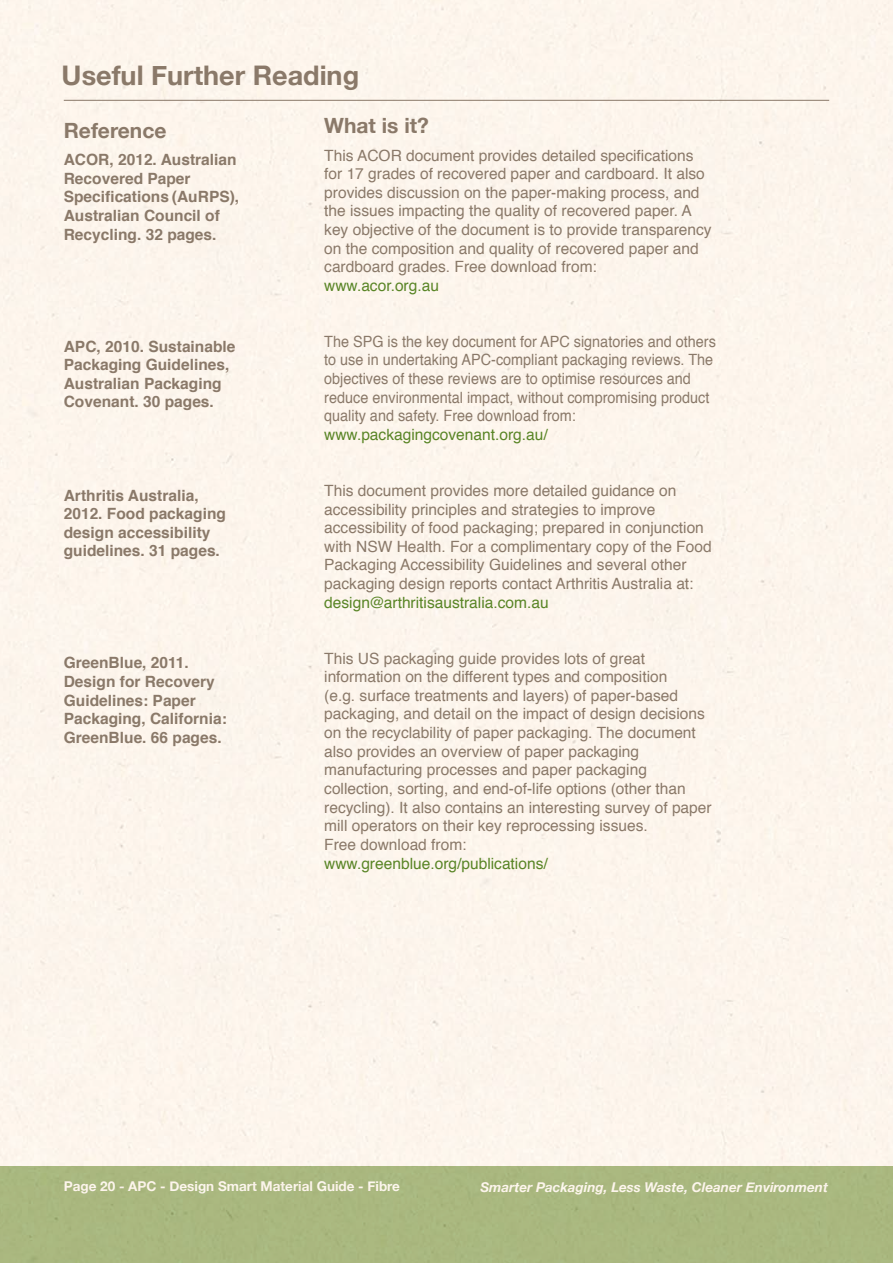
<style>
.page{position:relative;width:893px;height:1263px;background:#fff}
.page>*{position:absolute;margin:0;border:0;box-sizing:border-box;transform-origin:0 0}
.t1{font:700 27px "Helvetica Neue";color:#8a7969}
.t2{font:700 21px "Helvetica Neue";color:#8a7969}
.t3{font:15.6px/18.6px "Helvetica";color:#8a7969}
.t4{font:700 15.6px/18.6px "Helvetica";color:#8a7969}
.t5{font:15.6px/18.6px "Helvetica";color:#8a7969;scale:.93 1}
.t6{font:15.6px "Helvetica";color:#598526}
.t7{font:italic 700 13.5px "Helvetica Neue";color:#fff}
.t8{font:700 13.5px "Helvetica Neue";color:#fff}
</style>
<div class="page">
<img style="left:0;top:0;width:893px;height:1263px">
<hr style="left:64px;top:100px;width:765px;height:1px;background:#8a7969">
<h1 class="t1" style="left:62px;top:51px;width:299px">Useful Further Reading</h1>
<h2 class="t2" style="left:64px;top:112px;width:104px">Reference</h2>
<p class="t4" style="left:64px;top:151px;width:177px">ACOR, 2012. Australian<br>Recovered Paper<br>Specifications (AuRPS),<br>Australian Council of<br>Recycling. 32 pages.</p>
<h2 class="t2" style="left:324px;top:107px;width:106px">What is it?</h2>
<p class="t3" style="left:324px;top:146px;width:389px">This ACOR document provides detailed specifications for 17 grades of recovered paper and cardboard. It also provides discussion on the paper-making process, and the issues impacting the quality of recovered paper. A key objective of the document is to provide transparency on the composition and quality of recovered paper and cardboard grades. Free download from:</p>
<p class="t6" style="left:324px;top:273px;width:116px">www.acor.org.au</p>
<p class="t4" style="left:64px;top:337px;width:173px">APC, 2010. Sustainable<br>Packaging Guidelines,<br>Australian Packaging<br>Covenant. 30 pages.</p>
<p class="t5" style="left:324px;top:332px;width:423px">The SPG is the key document for APC signatories and others to use in undertaking APC-compliant packaging reviews. The objectives of these reviews are to optimise resources and reduce environmental impact, without compromising product quality and safety. Free download from:</p>
<p class="t6" style="left:324px;top:422px;width:225px">www.packagingcovenant.org.au/</p>
<p class="t4" style="left:64px;top:486px;width:164px">Arthritis Australia,<br>2012. Food packaging design accessibility guidelines. 31 pages.</p>
<p class="t3" style="left:324px;top:482px;width:389px">This document provides more detailed guidance on accessibility principles and strategies to improve accessibility of food packaging; prepared in conjunction with NSW Health. For a complimentary copy of the Food Packaging Accessibility Guidelines and several other packaging design reports contact Arthritis Australia at:</p>
<p class="t6" style="left:324px;top:590px;width:226px">design@arthritisaustralia.com.au</p>
<p class="t4" style="left:64px;top:654px;width:165px">GreenBlue, 2011.<br>Design for Recovery<br>Guidelines: Paper<br>Packaging, California:<br>GreenBlue. 66 pages.</p>
<p class="t3" style="left:324px;top:649px;width:389px">This US packaging guide provides lots of great information on the different types and composition<br>(e.g. surface treatments and layers) of paper-based packaging, and detail on the impact of design decisions on the recyclability of paper packaging. The document also provides an overview of paper packaging manufacturing processes and paper packaging collection, sorting, and end-of-life options (other than recycling). It also contains an interesting survey of paper mill operators on their key reprocessing issues.<br>Free download from:</p>
<p class="t6" style="left:324px;top:851px;width:225px">www.greenblue.org/publications/</p>
<p class="t8" style="left:64px;top:1174px;width:338px">Page 20 - APC - Design Smart Material Guide - Fibre</p>
<p class="t7" style="left:480px;top:1176px;width:349px">Smarter Packaging, Less Waste, Cleaner Environment</p>
</div>
